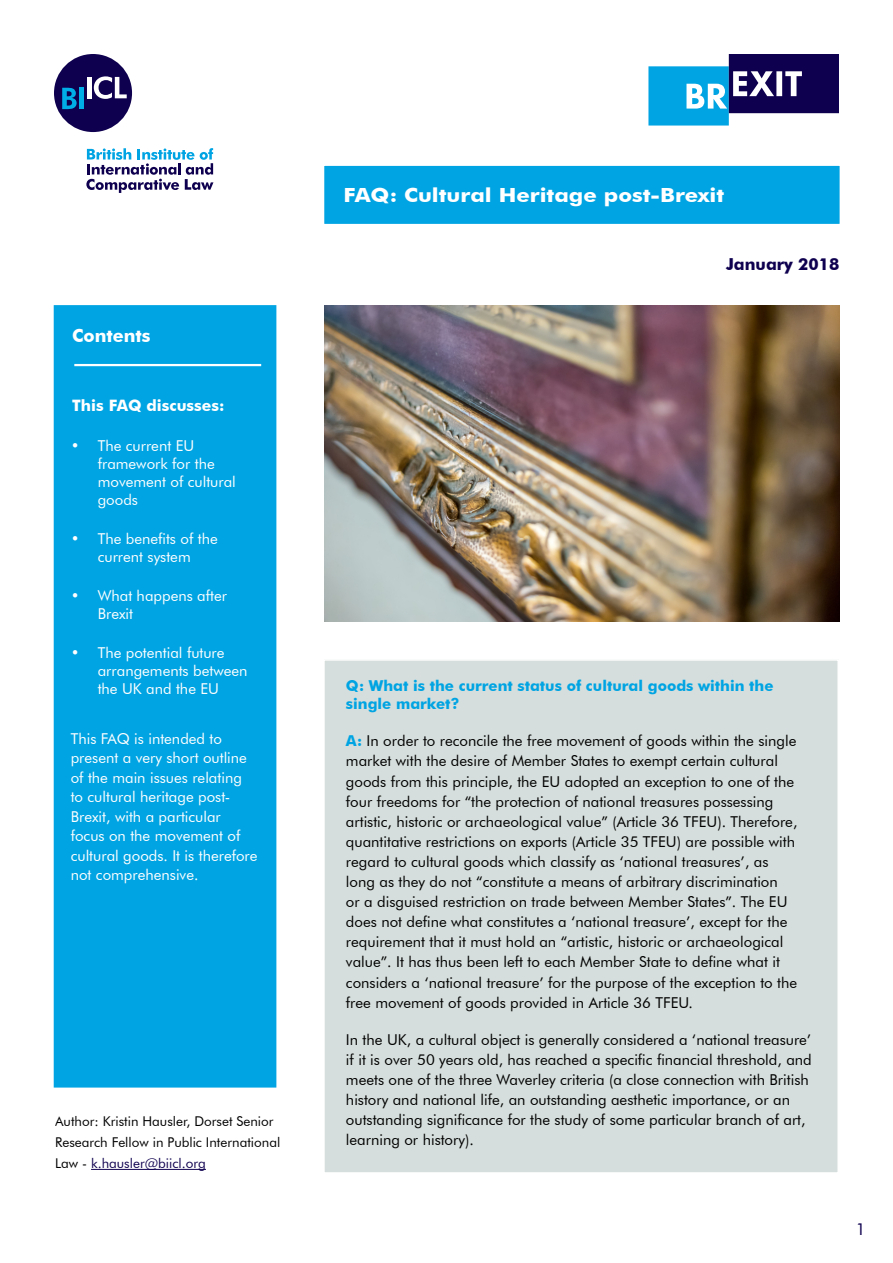
<style>
.page{position:relative;width:893px;height:1263px;background:#fff}
.page>*{position:absolute;margin:0;border:0;box-sizing:border-box;transform-origin:0 0}
.t1{font:700 19.5px "Futura BT";color:#fff;scale:1.13 1}
.t2{font:700 18px "Futura BT";color:#fff}
.t3{font:700 16.5px "Futura BT";color:#0f004f}
.t4{font:16.5px "Futura BT";color:#0f004f}
.t5{font:700 15.75px "Futura BT";color:#fff}
.t6{font:15px/20.1px "Futura BT";color:#000}
.t7{font:15px/18px "Futura BT";color:#fff}
.t8{font:700 15px/18px "Futura BT";color:#00a4e3}
.t9{font:13.5px/21px "Futura BT";color:#000}
.s1{color:#0f004f}
.s2{font-weight:700;color:#00a4e3}
</style>
<div class="page">
<div style="left:323px;top:164px;width:518px;height:61px;background:#00a4e3;border:2px solid #fff"></div>
<svg style="left:86px;top:148px;width:127px;height:45px"></svg>
<div style="left:54px;top:54px;width:78px;height:78px;background:#0f004f;border-radius:50%"></div>
<svg style="left:62px;top:88px;width:15px;height:21px"></svg>
<hr style="left:79px;top:88px;width:4px;height:21px;background:#00aee7">
<hr style="left:87px;top:77px;width:4px;height:21px;background:#fff">
<svg style="left:94px;top:76px;width:33px;height:23px"></svg>
<div style="left:324px;top:660px;width:514px;height:513px;background:#d5dedc"></div>
<div style="left:323px;top:659px;width:516px;height:515px;border:2px solid #fff"></div>
<div style="left:54px;top:306px;width:222px;height:781px;background:#00a4e3"></div>
<svg style="left:648px;top:54px;width:191px;height:72px"></svg>
<hr style="left:74px;top:364px;width:187px;height:2px;background:#fff">
<hr style="left:91px;top:1169px;width:115px;height:1px;background:#0f004f">
<img style="left:324px;top:305px;width:516px;height:317px">
<p class="t2" style="left:72px;top:325px;width:80px">Contents</p>
<p class="t5" style="left:72px;top:396px;width:154px">This FAQ discusses:</p>
<p class="t7" style="left:98px;top:436px;width:140px;text-indent:-27px">• The current EU framework for the movement of cultural goods</p>
<p class="t7" style="left:71px;top:529px;width:148px;text-align:center">• The benefits of the current system</p>
<p class="t7" style="left:98px;top:587px;width:131px;text-indent:-27px">• What happens after<br>Brexit</p>
<p class="t7" style="left:98px;top:644px;width:151px;text-indent:-27px">• The potential future arrangements between the UK and the EU</p>
<p class="t7" style="left:71px;top:728px;width:188px;line-height:19.5px">This FAQ is intended to present a very short outline of the main issues relating to cultural heritage post-<br>Brexit, with a particular focus on the movement of cultural goods. It is therefore not comprehensive.</p>
<p class="t9" style="left:55px;top:1110px;width:227px">Author: Kristin Hausler, Dorset Senior<br>Research Fellow in Public International<br>Law - <span class="s1">k.hausler@biicl.org</span></p>
<h1 class="t1" style="left:343px;top:183px;width:339px">FAQ: Cultural Heritage post-Brexit</h1>
<p class="t3" style="left:726px;top:254px;width:115px">January 2018</p>
<p class="t8" style="left:346px;top:677px;width:429px">Q: What is the current status of cultural goods within the single market?</p>
<p class="t6" style="left:346px;top:731px;width:453px"><span class="s2">A:</span> In order to reconcile the free movement of goods within the single market with the desire of Member States to exempt certain cultural goods from this principle, the EU adopted an exception to one of the four freedoms for “the protection of national treasures possessing artistic, historic or archaeological value” (Article 36 TFEU). Therefore, quantitative restrictions on exports (Article 35 TFEU) are possible with regard to cultural goods which classify as ‘national treasures’, as long as they do not “constitute a means of arbitrary discrimination<br>or a disguised restriction on trade between Member States”. The EU does not define what constitutes a ‘national treasure’, except for the requirement that it must hold an “artistic, historic or archaeological value”. It has thus been left to each Member State to define what it considers a ‘national treasure’ for the purpose of the exception to the free movement of goods provided in Article 36 TFEU.</p>
<p class="t6" style="left:346px;top:1029px;width:467px">In the UK, a cultural object is generally considered a ‘national treasure’ if it is over 50 years old, has reached a specific financial threshold, and meets one of the three Waverley criteria (a close connection with British history and national life, an outstanding aesthetic importance, or an outstanding significance for the study of some particular branch of art, learning or history).</p>
<p class="t4" style="left:856px;top:1219px;width:11px">1</p>
</div>
